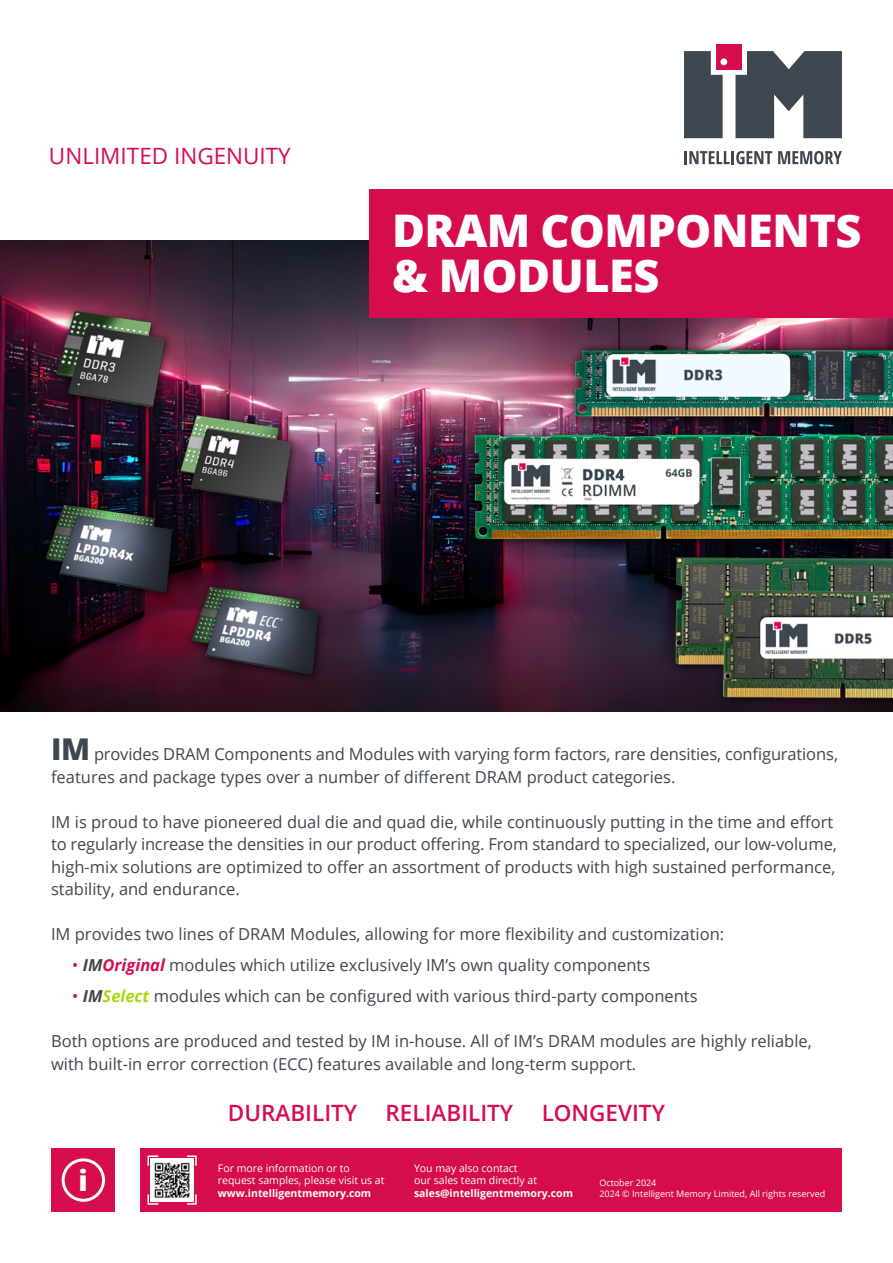
<style>
.page{position:relative;width:893px;height:1263px;background:#fff}
.page>*{position:absolute;margin:0;border:0;box-sizing:border-box;transform-origin:0 0}
.t1{font:800 45px/45px "Open Sans";letter-spacing:-.01em;color:#fff}
.t2{font:800 28.5px "Open Sans";color:#fff}
.t3{font:600 22.5px "Open Sans";color:#d60d4c}
.t4{font:22.5px "Open Sans";color:#d60d4c}
.t5{font:16.5px/22.5px "Open Sans";color:#3e464f}
.t6{font:10.5px/12.6px "Open Sans";color:#fff}
.t7{font:700 10.5px "Open Sans";color:#fff}
.t8{font:9px/10.8px "Open Sans";color:#fff}
.s1{font-weight:800;font-size:30px}
.s2{color:#d60d4c}
.s3{font-weight:700;font-style:italic}
.s4{font-weight:700;font-style:italic;color:#d60d4c}
.s5{font-weight:700;font-style:italic;color:#a8d910}
</style>
<div class="page">
<div style="left:140px;top:1148px;width:702px;height:64px;background:#d60d4c"></div>
<svg style="left:147px;top:1155px;width:50px;height:50px"></svg>
<div style="left:51px;top:1148px;width:64px;height:64px;background:#d60d4c"></div>
<div style="left:62px;top:1158px;width:43px;height:44px;border:3px solid #fff;border-radius:50%"></div>
<svg style="left:735px;top:51px;width:107px;height:87px"></svg>
<svg style="left:684px;top:51px;width:39px;height:87px;background:#485058"></svg>
<div style="left:716px;top:44px;width:26px;height:26px;background:#d60d4c"></div>
<div style="left:720px;top:58px;width:7px;height:7px;background:#fff;border-radius:50%"></div>
<svg style="left:684px;top:151px;width:88px;height:13px"></svg>
<svg style="left:778px;top:151px;width:64px;height:13px"></svg>
<img style="left:0;top:241px;width:893px;height:470px">
<img style="left:520px;top:325px;width:373px;height:102px">
<div style="left:668px;top:550px;width:225px;height:159px;background:#000;opacity:.75"></div>
<img style="left:673px;top:553px;width:220px;height:149px">
<div style="left:370px;top:190px;width:523px;height:128px;background:#d60d4c"></div>
<img style="left:46px;top:294px;width:129px;height:129px">
<img style="left:170px;top:394px;width:132px;height:132px">
<img style="left:175px;top:577px;width:153px;height:109px">
<img style="left:29px;top:495px;width:153px;height:109px">
<div style="left:467px;top:427px;width:426px;height:121px;background:#000;opacity:.75"></div>
<img style="left:472px;top:432px;width:421px;height:109px">
<h3 class="t4" style="left:49px;top:141px;width:243px">UNLIMITED INGENUITY</h3>
<h1 class="t1" style="left:392px;top:206px;width:471px">DRAM COMPONENTS &amp; MODULES</h1>
<p class="t5" style="left:51px;top:743px;width:789px"><span class="s1">IM</span> provides DRAM Components and Modules with varying form factors, rare densities, configurations, features and package types over a number of different DRAM product categories.</p>
<p class="t5" style="left:51px;top:810px;width:787px">IM is proud to have pioneered dual die and quad die, while continuously putting in the time and effort to regularly increase the densities in our product offering. From standard to specialized, our low-volume, high-mix solutions are optimized to offer an assortment of products with high sustained performance, stability, and endurance.</p>
<p class="t5" style="left:51px;top:923px;width:675px">IM provides two lines of DRAM Modules, allowing for more flexibility and customization:</p>
<p class="t5" style="left:72px;top:954px;width:579px"><span class="s2">•</span> <span class="s3">IM</span><span class="s4">Original</span> modules which utilize exclusively IM’s own quality components</p>
<p class="t5" style="left:72px;top:985px;width:627px"><span class="s2">•</span> <span class="s3">IM</span><span class="s5">Select</span> modules which can be configured with various third-party components</p>
<p class="t5" style="left:51px;top:1030px;width:762px">Both options are produced and tested by IM in-house. All of IM’s DRAM modules are highly reliable, with built-in error correction (ECC) features available and long-term support.</p>
<h3 class="t3" style="left:228px;top:1098px;width:131px">DURABILITY</h3>
<h3 class="t3" style="left:386px;top:1098px;width:129px">RELIABILITY</h3>
<h3 class="t3" style="left:542px;top:1098px;width:125px">LONGEVITY</h3>
<h2 class="t2" style="left:79px;top:1159px;width:11px">i</h2>
<p class="t6" style="left:218px;top:1161px;width:168px">For more information or to request samples, please visit us at</p>
<p class="t7" style="left:218px;top:1185px;width:155px">www.intelligentmemory.com</p>
<p class="t6" style="left:414px;top:1161px;width:125px">You may also contact our sales team directly at</p>
<p class="t7" style="left:414px;top:1185px;width:160px">sales@intelligentmemory.com</p>
<p class="t8" style="left:599px;top:1177px;width:227px">October 2024<br>2024 © Intelligent Memory Limited, All rights reserved</p>
</div>
